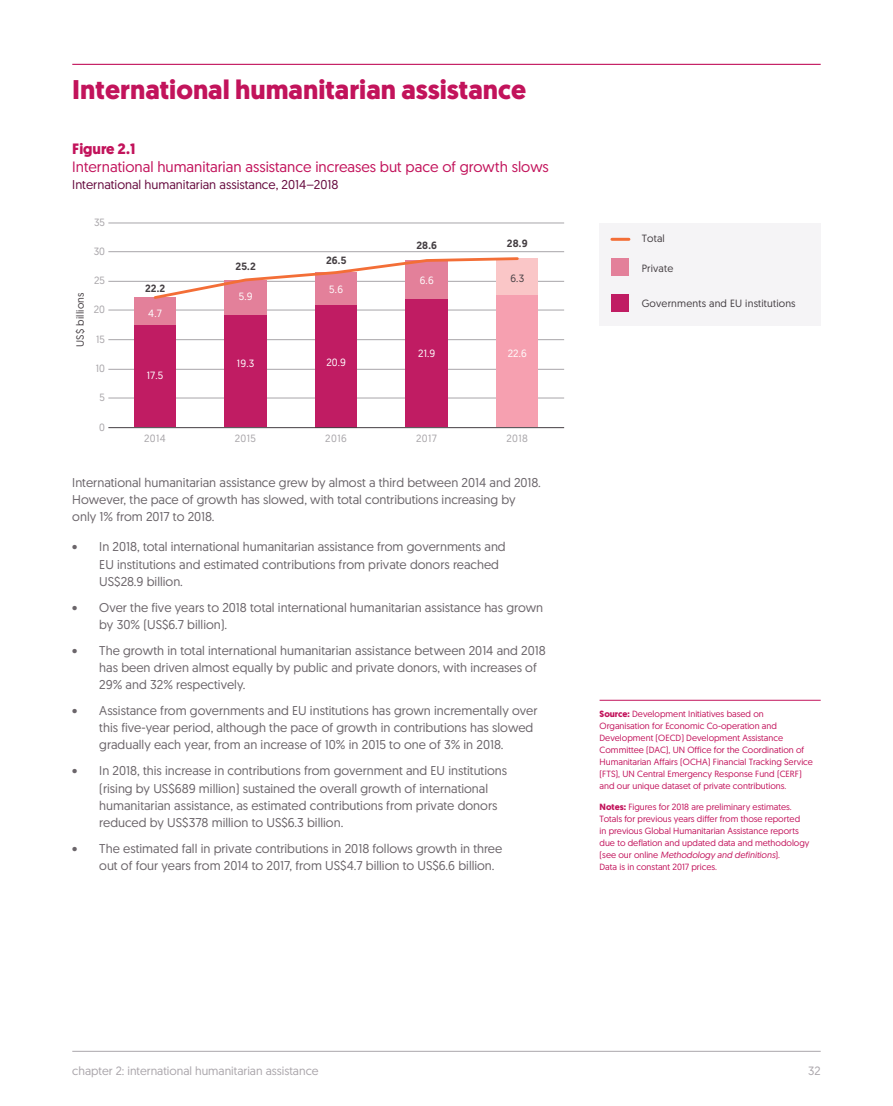
<style>
.page{position:relative;width:893px;height:1106px;background:#fff}
.page>*{position:absolute;margin:0;border:0;box-sizing:border-box;transform-origin:0 0}
.t1{font:700 27px "Geomanist";color:#c2135b}
.t2{font:15px "Geomanist";color:#c2135b}
.t3{font:700 15px "Geomanist";color:#c2135b}
.t4{font:12.75px/17.2px "Geomanist";color:#6b656a}
.t5{font:12.75px "Geomanist";color:#65093d}
.t6{font:12px "Geomanist";color:#aaa6ab}
.t7{font:10.5px "Geomanist";letter-spacing:.015em;color:#443e42}
.t8{font:10.5px "Geomanist";letter-spacing:.045em;color:#a8a5a9}
.t9{font:10.5px "Geomanist";letter-spacing:.015em;color:#fff}
.t10{font:500 10.5px "Geomanist";letter-spacing:.015em;color:#443e42}
.t11{font:9px/12px "Geomanist";color:#c2135b}
.s1{font-weight:700}
.s2{font-style:italic}
</style>
<div class="page">
<hr style="left:72px;top:1051px;width:749px;height:1px;background:#aaa6ab">
<hr style="left:72px;top:64px;width:749px;height:1px;background:#c2135b">
<hr style="left:108px;top:398px;width:456px;height:1px;background:#a8a5a9">
<hr style="left:108px;top:369px;width:456px;height:1px;background:#a8a5a9">
<hr style="left:108px;top:339px;width:456px;height:1px;background:#a8a5a9">
<hr style="left:108px;top:310px;width:456px;height:1px;background:#a8a5a9">
<hr style="left:108px;top:281px;width:456px;height:1px;background:#a8a5a9">
<hr style="left:108px;top:251px;width:456px;height:1px;background:#a8a5a9">
<hr style="left:108px;top:223px;width:456px;height:1px;background:#a8a5a9">
<div style="left:497px;top:295px;width:41px;height:132px;background:#f6a0b0"></div>
<div style="left:497px;top:259px;width:41px;height:36px;background:#fac6c7"></div>
<div style="left:406px;top:299px;width:42px;height:128px;background:#c01c63"></div>
<div style="left:316px;top:305px;width:41px;height:122px;background:#c01c63"></div>
<div style="left:316px;top:272px;width:41px;height:33px;background:#e3809a"></div>
<div style="left:225px;top:314px;width:42px;height:113px;background:#c01c63"></div>
<div style="left:225px;top:280px;width:42px;height:34px;background:#e3809a"></div>
<div style="left:135px;top:325px;width:41px;height:102px;background:#c01c63"></div>
<div style="left:135px;top:297px;width:41px;height:28px;background:#e3809a"></div>
<svg style="left:152px;top:257px;width:368px;height:44px"></svg>
<div style="left:599px;top:223px;width:222px;height:102px;background:#f5f4f6"></div>
<div style="left:612px;top:259px;width:17px;height:17px;background:#e3809a"></div>
<div style="left:612px;top:295px;width:17px;height:17px;background:#c01c63"></div>
<hr style="left:612px;top:238px;width:17px;height:3px;background:#f36e37">
<hr style="left:108px;top:427px;width:456px;height:1px;background:#443e42">
<hr style="left:600px;top:700px;width:221px;height:1px;background:#c2135b">
<h1 class="t1" style="left:72px;top:71px;width:455px">International humanitarian assistance</h1>
<p class="t3" style="left:72px;top:139px;width:65px">Figure 2.1</p>
<p class="t2" style="left:72px;top:157px;width:478px">International humanitarian assistance increases but pace of growth slows</p>
<p class="t5" style="left:72px;top:176px;width:268px">International humanitarian assistance, 2014–2018</p>
<p class="t7" style="left:73px;top:347px;width:56px;rotate:-90deg">US$ billions</p>
<p class="t8" style="left:94px;top:215px;width:13px">35</p>
<p class="t8" style="left:94px;top:244px;width:13px">30</p>
<p class="t8" style="left:94px;top:274px;width:12px">25</p>
<p class="t8" style="left:94px;top:303px;width:13px">20</p>
<p class="t8" style="left:96px;top:332px;width:10px">15</p>
<p class="t8" style="left:96px;top:361px;width:11px">10</p>
<p class="t8" style="left:100px;top:391px;width:7px">5</p>
<p class="t8" style="left:99px;top:420px;width:7px">0</p>
<p class="t10" style="left:145px;top:281px;width:22px">22.2</p>
<p class="t9" style="left:148px;top:306px;width:15px">4.7</p>
<p class="t9" style="left:147px;top:369px;width:18px">17.5</p>
<p class="t10" style="left:236px;top:260px;width:22px">25.2</p>
<p class="t9" style="left:239px;top:290px;width:15px">5.9</p>
<p class="t10" style="left:326px;top:253px;width:22px">26.5</p>
<p class="t9" style="left:329px;top:282px;width:15px">5.6</p>
<p class="t9" style="left:237px;top:357px;width:19px">19.3</p>
<p class="t9" style="left:326px;top:355px;width:21px">20.9</p>
<p class="t10" style="left:416px;top:238px;width:22px">28.6</p>
<p class="t10" style="left:507px;top:236px;width:22px">28.9</p>
<p class="t9" style="left:420px;top:274px;width:16px">6.6</p>
<p class="t7" style="left:510px;top:271px;width:15px">6.3</p>
<p class="t9" style="left:418px;top:347px;width:19px">21.9</p>
<p class="t9" style="left:508px;top:347px;width:21px">22.6</p>
<p class="t8" style="left:144px;top:431px;width:23px">2014</p>
<p class="t8" style="left:235px;top:431px;width:23px">2015</p>
<p class="t8" style="left:325px;top:431px;width:23px">2016</p>
<p class="t8" style="left:416px;top:431px;width:22px">2017</p>
<p class="t8" style="left:506px;top:431px;width:23px">2018</p>
<p class="t4" style="left:72px;top:473px;width:470px">International humanitarian assistance grew by almost a third between 2014 and 2018.<br>However, the pace of growth has slowed, with total contributions increasing by only 1% from 2017 to 2018.</p>
<p class="t4" style="left:99px;top:538px;width:408px;text-indent:-27px">• In 2018, total international humanitarian assistance from governments and<br>EU institutions and estimated contributions from private donors reached<br>US$28.9 billion.</p>
<p class="t4" style="left:99px;top:598px;width:445px;text-indent:-27px">• Over the five years to 2018 total international humanitarian assistance has grown by 30% (US$6.7 billion).</p>
<p class="t4" style="left:99px;top:641px;width:448px;text-indent:-27px">• The growth in total international humanitarian assistance between 2014 and 2018 has been driven almost equally by public and private donors, with increases of<br>29% and 32% respectively.</p>
<p class="t4" style="left:99px;top:701px;width:440px;text-indent:-27px">• Assistance from governments and EU institutions has grown incrementally over this five-year period, although the pace of growth in contributions has slowed gradually each year, from an increase of 10% in 2015 to one of 3% in 2018.</p>
<p class="t4" style="left:99px;top:761px;width:409px;text-indent:-27px">• In 2018, this increase in contributions from government and EU institutions (rising by US$689 million) sustained the overall growth of international humanitarian assistance, as estimated contributions from private donors reduced by US$378 million to US$6.3 billion.</p>
<p class="t4" style="left:99px;top:839px;width:405px;text-indent:-27px">• The estimated fall in private contributions in 2018 follows growth in three out of four years from 2014 to 2017, from US$4.7 billion to US$6.6 billion.</p>
<p class="t7" style="left:642px;top:232px;width:25px">Total</p>
<p class="t7" style="left:642px;top:261px;width:33px">Private</p>
<p class="t7" style="left:642px;top:297px;width:155px">Governments and EU institutions</p>
<p class="t11" style="left:600px;top:708px;width:215px"><span class="s1">Source:</span> Development Initiatives based on Organisation for Economic Co-operation and Development (OECD) Development Assistance Committee (DAC), UN Office for the Coordination of Humanitarian Affairs (OCHA) Financial Tracking Service (FTS), UN Central Emergency Response Fund (CERF) and our unique dataset of private contributions.</p>
<p class="t11" style="left:600px;top:800px;width:211px"><span class="s1">Notes:</span> Figures for 2018 are preliminary estimates.<br>Totals for previous years differ from those reported<br>in previous Global Humanitarian Assistance reports due to deflation and updated data and methodology (see our online <span class="s2">Methodology and definitions</span>).<br>Data is in constant 2017 prices.</p>
<p class="t6" style="left:72px;top:1063px;width:248px">chapter 2: international humanitarian assistance</p>
<p class="t6" style="left:808px;top:1063px;width:14px">32</p>
</div>
